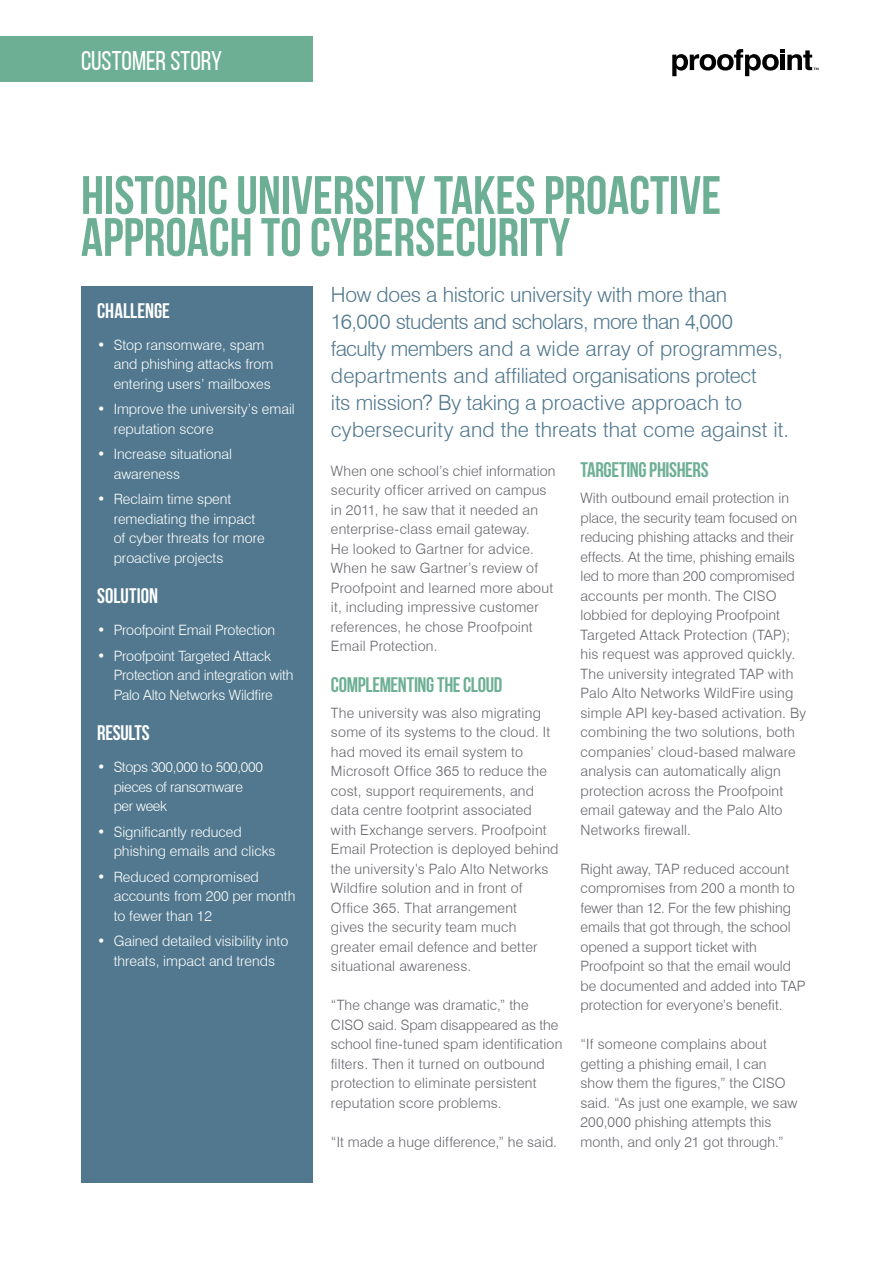
<style>
.page{position:relative;width:893px;height:1263px;background:#fff}
.page>*{position:absolute;margin:0;border:0;box-sizing:border-box;transform-origin:0 0}
.t1{font:700 54px/42px "Bebas Neue";color:#6caf94}
.t2{font:27px "Bebas Neue";color:#fff}
.t3{font:300 21px/27px "Swiss 721 BT";letter-spacing:-.01em;color:#51788e}
.t4{font:700 21px "Bebas Neue";letter-spacing:-.02em;color:#6caf94}
.t5{font:700 21px "Bebas Neue";letter-spacing:-.005em;color:#fff}
.t6{font:300 14.25px/19.5px "Swiss 721 BT";letter-spacing:.01em;color:#66656c}
.t7{font:300 14.25px/19.5px "Swiss 721 BT";color:#fff}
.t8{font:300 14.25px/19.5px "Swiss 721 BT";letter-spacing:-.025em;color:#fff}
</style>
<div class="page">
<div style="left:0;top:36px;width:313px;height:46px;background:#6caf94"></div>
<svg style="left:672px;top:49px;width:146px;height:27px"></svg>
<div style="left:81px;top:286px;width:232px;height:896px;background:#51788e"></div>
<h2 class="t2" style="left:81px;top:46px;width:143px">CUSTOMER STORY</h2>
<h1 class="t1" style="left:81px;top:174px;width:641px">HISTORIC UNIVERSITY TAKES PROACTIVE<br>APPROACH TO CYBERSECURITY</h1>
<p class="t3" style="left:331px;top:281px;width:460px">How does a historic university with more than 16,000 students and scholars, more than 4,000 faculty members and a wide array of programmes, departments and affiliated organisations protect<br>its mission? By taking a proactive approach to cybersecurity and the threats that come against it.</p>
<p class="t6" style="left:331px;top:461px;width:226px">When one school’s chief information security officer arrived on campus in 2011, he saw that it needed an enterprise-class email gateway.<br>He looked to Gartner for advice.<br>When he saw Gartner’s review of<br>Proofpoint and learned more about it, including impressive customer references, he chose Proofpoint<br>Email Protection.</p>
<h3 class="t4" style="left:331px;top:673px;width:173px">COMPLEMENTING THE CLOUD</h3>
<p class="t6" style="left:331px;top:703px;width:229px">The university was also migrating some of its systems to the cloud. It had moved its email system to<br>Microsoft Office 365 to reduce the cost, support requirements, and data centre footprint associated with Exchange servers. Proofpoint<br>Email Protection is deployed behind the university’s Palo Alto Networks<br>Wildfire solution and in front of<br>Office 365. That arrangement<br>gives the security team much greater email defence and better situational awareness.</p>
<p class="t6" style="left:331px;top:995px;width:233px">“The change was dramatic,” the CISO said. Spam disappeared as the school fine-tuned spam identification filters. Then it turned on outbound protection to eliminate persistent reputation score problems.</p>
<p class="t6" style="left:331px;top:1132px;width:227px">“It made a huge difference,” he said.</p>
<h3 class="t5" style="left:97px;top:299px;width:74px">CHALLENGE</h3>
<p class="t7" style="left:114px;top:335px;width:161px;text-indent:-17px">• Stop ransomware, spam and phishing attacks from entering users’ mailboxes</p>
<p class="t7" style="left:114px;top:399px;width:183px;text-indent:-17px">• Improve the university’s email reputation score</p>
<p class="t7" style="left:114px;top:444px;width:120px;text-indent:-17px">• Increase situational awareness</p>
<p class="t7" style="left:114px;top:489px;width:152px;text-indent:-17px">• Reclaim time spent remediating the impact of cyber threats for more proactive projects</p>
<h3 class="t5" style="left:97px;top:584px;width:62px">SOLUTION</h3>
<p class="t7" style="left:97px;top:620px;width:180px">• Proofpoint Email Protection</p>
<p class="t7" style="left:114px;top:646px;width:181px;text-indent:-17px">• Proofpoint Targeted Attack<br>Protection and integration with<br>Palo Alto Networks Wildfire</p>
<h3 class="t5" style="left:97px;top:721px;width:54px">RESULTS</h3>
<p class="t8" style="left:114px;top:757px;width:151px;text-indent:-17px">• Stops 300,000 to 500,000 pieces of ransomware per week</p>
<p class="t7" style="left:114px;top:822px;width:163px;text-indent:-17px">• Significantly reduced phishing emails and clicks</p>
<p class="t7" style="left:114px;top:867px;width:183px;text-indent:-17px">• Reduced compromised accounts from 200 per month to fewer than 12</p>
<p class="t7" style="left:97px;top:931px;width:193px;text-align:center">• Gained detailed visibility into threats, impact and trends</p>
<h3 class="t4" style="left:580px;top:458px;width:130px">TARGETING PHISHERS</h3>
<p class="t6" style="left:580px;top:488px;width:227px">With outbound email protection in place, the security team focused on reducing phishing attacks and their effects. At the time, phishing emails led to more than 200 compromised accounts per month. The CISO lobbied for deploying Proofpoint Targeted Attack Protection (TAP); his request was approved quickly.<br>The university integrated TAP with Palo Alto Networks WildFire using simple API key-based activation. By combining the two solutions, both companies’ cloud-based malware analysis can automatically align protection across the Proofpoint email gateway and the Palo Alto Networks firewall.</p>
<p class="t6" style="left:580px;top:859px;width:226px">Right away, TAP reduced account compromises from 200 a month to fewer than 12. For the few phishing emails that got through, the school opened a support ticket with<br>Proofpoint so that the email would be documented and added into TAP protection for everyone’s benefit.</p>
<p class="t6" style="left:580px;top:1034px;width:218px">“If someone complains about getting a phishing email, I can show them the figures,” the CISO said. “As just one example, we saw<br>200,000 phishing attempts this month, and only 21 got through.”</p>
</div>
